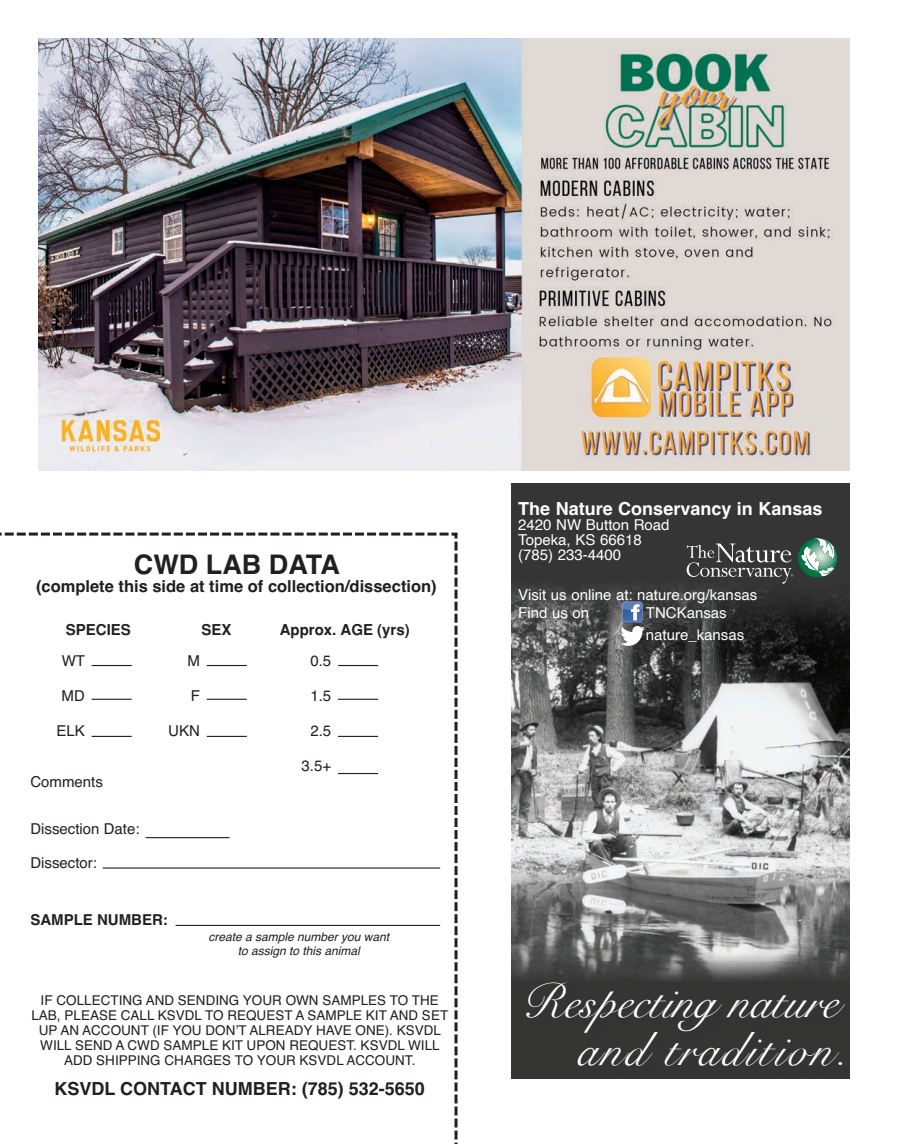
<style>
.page{position:relative;width:901px;height:1144px;background:#fff}
.page>*{position:absolute;margin:0;border:0;box-sizing:border-box;transform-origin:0 0}
.t1{font:48px/48px "Snell Roundhand";color:#fff;text-align:right}
.t2{font:700 27px "Helvetica";color:#231f20}
.t3{font:700 18px "Helvetica";color:#231f20}
.t4{font:700 18px "Helvetica";color:#fff}
.t5{font:700 16.5px "Helvetica";color:#231f20}
.t6{font:15px/15px "Helvetica";color:#fff}
.t7{font:15px "Helvetica";color:#231f20}
.t8{font:700 condensed 15px "Helvetica";color:#231f20}
.t9{font:700 15px "Helvetica";color:#231f20}
.t10{font:13.5px/15px "Helvetica";color:#231f20;text-align:center}
.t11{font:italic 12px/14.4px "Helvetica";color:#231f20;text-align:center}
</style>
<div class="page">
<img style="left:39px;top:38px;width:810px;height:432px">
<img style="left:511px;top:484px;width:338px;height:478px">
<svg style="left:687px;top:538px;width:150px;height:46px;background:#57615c"></svg>
<svg style="left:620px;top:601px;width:25px;height:45px"></svg>
<img style="left:511px;top:962px;width:338px;height:116px">
<svg style="left:0;top:532px;width:458px;height:612px"></svg>
<h2 class="t2" style="left:134px;top:548px;width:207px">CWD LAB DATA</h2>
<p class="t5" style="left:36px;top:576px;width:402px">(complete this side at time of collection/dissection)</p>
<p class="t8" style="left:66px;top:621px;width:67px">SPECIES</p>
<p class="t8" style="left:201px;top:621px;width:32px">SEX</p>
<p class="t8" style="left:280px;top:621px;width:132px">Approx. AGE (yrs)</p>
<p class="t7" style="left:62px;top:649px;width:25px">WT</p>
<p class="t7" style="left:62px;top:684px;width:25px">MD</p>
<p class="t7" style="left:56px;top:719px;width:30px">ELK</p>
<p class="t7" style="left:30px;top:770px;width:74px">Comments</p>
<p class="t7" style="left:30px;top:817px;width:111px">Dissection Date:</p>
<p class="t7" style="left:30px;top:851px;width:68px">Dissector:</p>
<p class="t7" style="left:187px;top:649px;width:14px">M</p>
<p class="t7" style="left:191px;top:684px;width:11px">F</p>
<p class="t7" style="left:168px;top:719px;width:33px">UKN</p>
<p class="t9" style="left:30px;top:911px;width:139px">SAMPLE NUMBER:</p>
<p class="t7" style="left:310px;top:649px;width:22px">0.5</p>
<p class="t7" style="left:310px;top:684px;width:22px">1.5</p>
<p class="t7" style="left:310px;top:719px;width:22px">2.5</p>
<p class="t7" style="left:302px;top:754px;width:31px">3.5+</p>
<p class="t11" style="left:208px;top:930px;width:182px">create a sample number you want to assign to this animal</p>
<p class="t10" style="left:31px;top:993px;width:418px">IF COLLECTING AND SENDING YOUR OWN SAMPLES TO THE LAB, PLEASE CALL KSVDL TO REQUEST A SAMPLE KIT AND SET UP AN ACCOUNT (IF YOU DON’T ALREADY HAVE ONE). KSVDL WILL SEND A CWD SAMPLE KIT UPON REQUEST. KSVDL WILL ADD SHIPPING CHARGES TO YOUR KSVDL ACCOUNT.</p>
<h3 class="t3" style="left:54px;top:1077px;width:372px">KSVDL CONTACT NUMBER: (785) 532-5650</h3>
<h3 class="t4" style="left:518px;top:498px;width:306px">The Nature Conservancy in Kansas</h3>
<p class="t6" style="left:518px;top:518px;width:153px">2420 NW Button Road<br>Topeka, KS 66618 (785) 233-4400</p>
<p class="t6" style="left:518px;top:586px;width:241px;line-height:18px">Visit us online at: nature.org/kansas<br>Find us on</p>
<p class="t6" style="left:646px;top:602px;width:100px;line-height:22.5px">TNCKansas nature_kansas</p>
<h1 class="t1" style="left:522px;top:977px;width:327px">Respecting nature and tradition.</h1>
</div>
